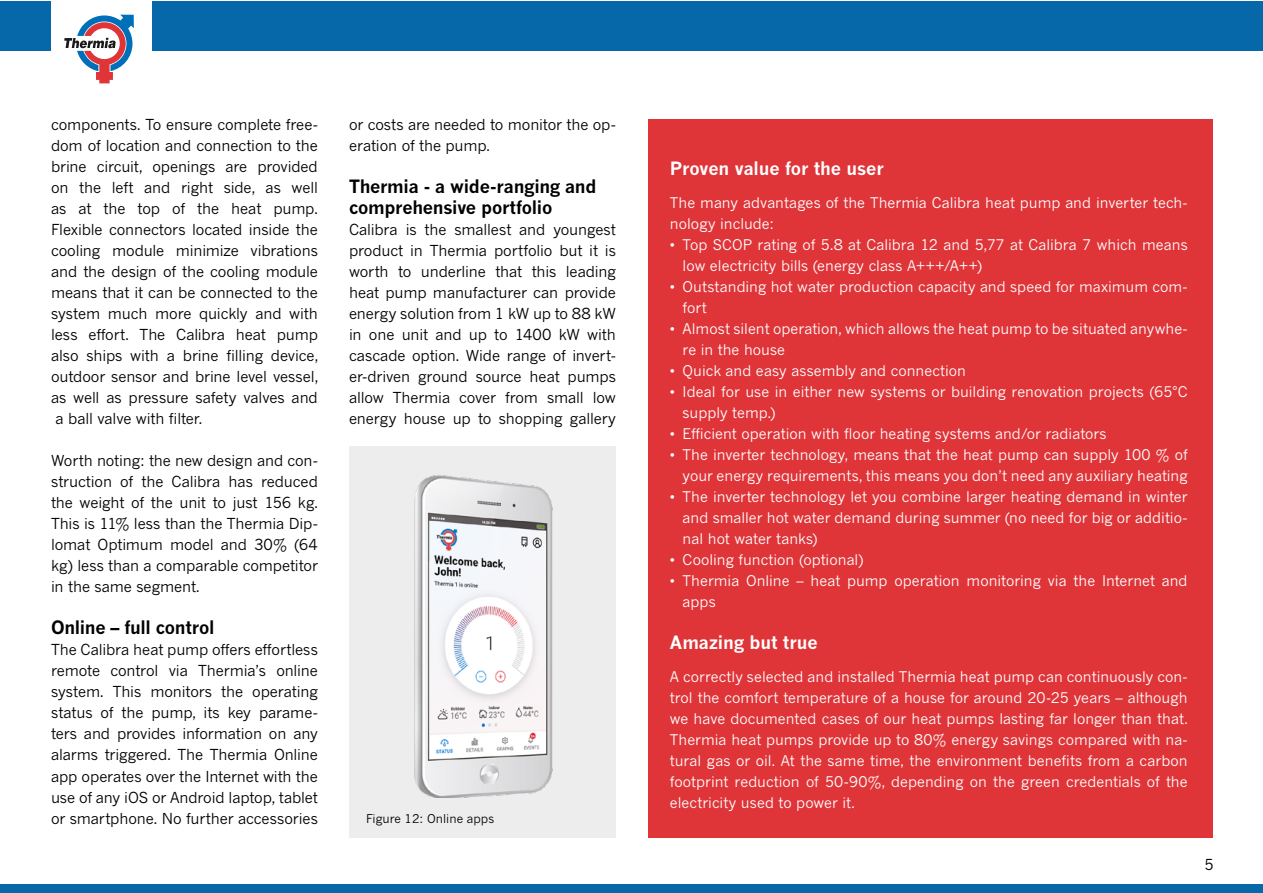
<style>
.page{position:relative;width:1263px;height:893px;background:#fff}
.page>*{position:absolute;margin:0;border:0;box-sizing:border-box;transform-origin:0 0}
.t1{font:700 18px/21px "News Gothic MT Pro";letter-spacing:-.015em;color:#000}
.t2{font:700 18px "News Gothic MT Pro";letter-spacing:-.005em;color:#fff}
.t3{font:15px/21px "News Gothic MT Pro";letter-spacing:-.01em;color:#000;text-align:justify}
.t4{font:14.55px/21px "News Gothic MT Pro";color:#fff}
.t5{font:12px "News Gothic MT Pro";color:#000}
</style>
<div class="page">
<div style="left:349px;top:446px;width:267px;height:392px;background:#ededed"></div>
<div style="left:1px;top:884px;width:1262px;height:9px;background:#0668a9"></div>
<div style="left:648px;top:119px;width:565px;height:719px;background:#df3539"></div>
<div style="left:1px;top:1px;width:1262px;height:49px;background:#0668a9"></div>
<div style="left:51px;top:0;width:101px;height:101px;background:#fff"></div>
<svg style="left:64px;top:15px;width:70px;height:68px"></svg>
<img style="left:414px;top:475px;width:139px;height:322px">
<p class="t3" style="left:51px;top:114px;width:268px">components. To ensure complete free-</p>
<p class="t3" style="left:51px;top:135px;width:268px">dom of location and connection to the</p>
<p class="t3" style="left:51px;top:156px;width:268px">brine circuit, openings are provided</p>
<p class="t3" style="left:51px;top:177px;width:268px">on the left and right side, as well</p>
<p class="t3" style="left:51px;top:198px;width:268px">as at the top of the heat pump.</p>
<p class="t3" style="left:51px;top:219px;width:268px">Flexible connectors located inside the</p>
<p class="t3" style="left:51px;top:240px;width:268px">cooling module minimize vibrations</p>
<p class="t3" style="left:51px;top:261px;width:268px">and the design of the cooling module</p>
<p class="t3" style="left:51px;top:282px;width:268px">means that it can be connected to the</p>
<p class="t3" style="left:51px;top:303px;width:268px">system much more quickly and with</p>
<p class="t3" style="left:51px;top:324px;width:268px">less effort. The Calibra heat pump</p>
<p class="t3" style="left:51px;top:345px;width:268px">also ships with a brine filling device,</p>
<p class="t3" style="left:51px;top:366px;width:268px">outdoor sensor and brine level vessel,</p>
<p class="t3" style="left:51px;top:387px;width:268px">as well as pressure safety valves and</p>
<p class="t3" style="left:56px;top:408px;width:148px">a ball valve with filter.</p>
<p class="t3" style="left:51px;top:450px;width:268px">Worth noting: the new design and con&shy;struction of the Calibra has reduced the weight of the unit to just 156 kg.<br>This is 11% less than the Thermia Dip&shy;lomat Optimum model and 30% (64 kg) less than a comparable competitor in the same segment.</p>
<p class="t1" style="left:51px;top:617px;width:165px">Online – full control</p>
<p class="t3" style="left:51px;top:639px;width:268px">The Calibra heat pump offers effortless remote control via Thermia’s online system. This monitors the operating status of the pump, its key parame&shy;ters and provides information on any alarms triggered. The Thermia Online app operates over the Internet with the use of any iOS or Android laptop, tablet or smartphone. No further accessories</p>
<p class="t3" style="left:349px;top:114px;width:268px">or costs are needed to monitor the op&shy;eration of the pump.</p>
<p class="t1" style="left:349px;top:176px;width:249px">Thermia - a wide-ranging and comprehensive portfolio</p>
<p class="t3" style="left:349px;top:219px;width:268px">Calibra is the smallest and youngest product in Thermia portfolio but it is worth to underline that this leading heat pump manufacturer can provide energy solution from 1 kW up to 88 kW in one unit and up to 1400 kW with cascade option. Wide range of invert&shy;er-driven ground source heat pumps allow Thermia cover from small low energy house up to shopping gallery</p>
<p class="t5" style="left:366px;top:811px;width:130px">Figure 12: Online apps</p>
<p class="t2" style="left:670px;top:158px;width:215px">Proven value for the user</p>
<p class="t4" style="left:670px;top:192px;width:519px">The many advantages of the Thermia Calibra heat pump and inverter tech&shy;nology include:</p>
<p class="t4" style="left:683px;top:234px;width:507px;text-indent:-13px">• Top SCOP rating of 5.8 at Calibra 12 and 5,77 at Calibra 7 which means low electricity bills (energy class A+++/A++)</p>
<p class="t4" style="left:683px;top:276px;width:506px;text-indent:-13px">• Outstanding hot water production capacity and speed for maximum com&shy;fort</p>
<p class="t4" style="left:683px;top:318px;width:506px;text-indent:-13px">• Almost silent operation, which allows the heat pump to be situated anywhe&shy;re in the house</p>
<p class="t4" style="left:670px;top:360px;width:298px">• Quick and easy assembly and connection</p>
<p class="t4" style="left:683px;top:381px;width:506px;text-indent:-13px">• Ideal for use in either new systems or building renovation projects (65°C supply temp.)</p>
<p class="t4" style="left:670px;top:423px;width:438px">• Efficient operation with floor heating systems and/or radiators</p>
<p class="t4" style="left:670px;top:444px;width:519px;text-align:right">• The inverter technology, means that the heat pump can supply 100 % of your energy requirements, this means you don’t need any auxiliary heating</p>
<p class="t4" style="left:683px;top:486px;width:506px;text-align:justify;text-indent:-13px">• The inverter technology let you combine larger heating demand in winter and smaller hot water demand during summer (no need for big or additio&shy;nal hot water tanks)</p>
<p class="t4" style="left:670px;top:549px;width:195px">• Cooling function (optional)</p>
<p class="t4" style="left:683px;top:570px;width:506px;text-indent:-13px">• Thermia Online – heat pump operation monitoring via the Internet and apps</p>
<p class="t2" style="left:670px;top:632px;width:149px">Amazing but true</p>
<p class="t4" style="left:670px;top:666px;width:519px;text-align:justify">A correctly selected and installed Thermia heat pump can continuously con&shy;trol the comfort temperature of a house for around 20-25 years – although we have documented cases of our heat pumps lasting far longer than that.<br>Thermia heat pumps provide up to 80% energy savings compared with na&shy;tural gas or oil. At the same time, the environment benefits from a carbon footprint reduction of 50-90%, depending on the green credentials of the electricity used to power it.</p>
<p class="t3" style="left:1204px;top:854px;width:11px">5</p>
</div>
